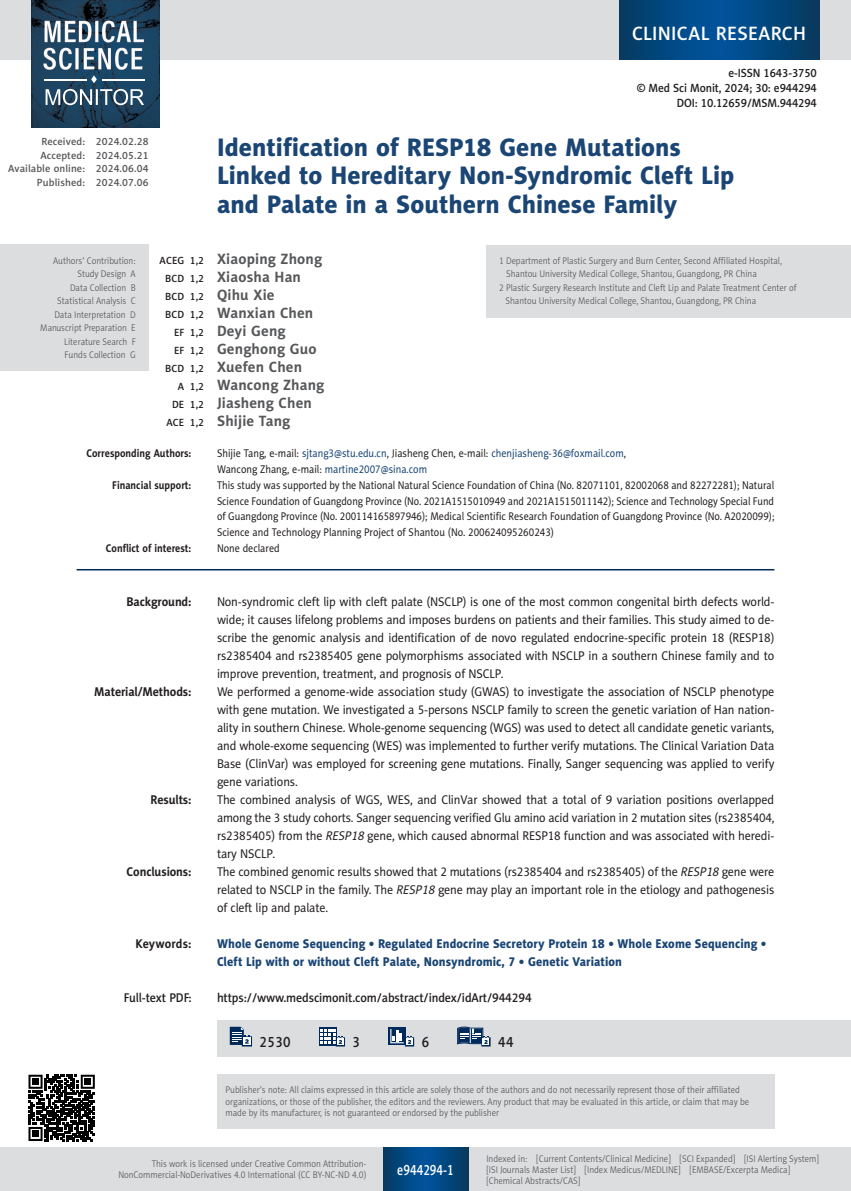
<style>
.page{position:relative;width:851px;height:1191px;background:#fff}
.page>*{position:absolute;margin:0;border:0;box-sizing:border-box;transform-origin:0 0}
.MSM_Tytul{font:25.5px/28.5px "Naomi Sans EFN Heavy";color:#1a4574}
.t1{font:19.5px "Naomi Sans EFN Medium";letter-spacing:.015em;color:#fff}
.MSM_Autorzy{font:700 15px "Naomi Sans EFN";letter-spacing:.01em;color:#57585a}
.t2{font:15px "Naomi Sans EFN Medium";color:#fff;scale:.8 1}
.MSM_dane{font:15px "Naomi Sans EFN Medium";letter-spacing:.03em;color:#231f20;scale:.9 1}
.MSM_Summary_body{font:12.75px/18px "Naomi Sans EFN";letter-spacing:-.01em;color:#231f20;text-align:justify;scale:.95 1}
.MSM_keywords{font:12.75px/18px "Naomi Sans EFN Heavy";letter-spacing:.005em;color:#1a4574;scale:.95 1}
.MSM_full_text_pdf{font:12.75px "Naomi Sans EFN Medium";letter-spacing:-.01em;color:#231f20;scale:.95 1}
.MSM_Summary_body-2{font:700 12.75px "Naomi Sans EFN";letter-spacing:-.01em;color:#231f20;scale:.95 1}
.MSM_keywords-2{font:700 12.75px "Naomi Sans EFN";letter-spacing:.005em;color:#231f20;scale:.95 1}
.MSM_full_text_pdf-2{font:12px "Naomi Sans EFN Medium";letter-spacing:-.01em;color:#231f20;scale:.95 1}
.MSM_Adres{font:11.25px/15.8px "Naomi Sans EFN";color:#231f20;text-align:justify;scale:.9 1}
.MSM_Adres-2{font:11.25px/15.8px "Naomi Sans EFN";color:#1a4574;scale:.9 1}
.MSM_Adres-3{font:700 11.25px "Naomi Sans EFN";color:#231f20;scale:.9 1}
.MSM_Confilicts{font:700 11.25px "Naomi Sans EFN";color:#231f20;scale:.9 1}
.MSM_Confilicts-2{font:11.25px "Naomi Sans EFN";color:#231f20;scale:.9 1}
.t3{font:10.5px "Naomi Sans EFN Medium";letter-spacing:.01em;color:#57585a}
.MSM_pagina_indeksy{font:9.75px/11.2px "Naomi Sans EFN Light";color:#57585a;scale:.9 1}
.MSM_Afiliacja{font:9.75px/13.5px "Naomi Sans EFN Light";color:#57585a;scale:.9 1}
.s1{font-family:"Naomi Sans EFN Medium";font-weight:400;font-size:10.5px;color:#231f20}
.s2{color:#231f20}
.s3{font-style:italic}
</style>
<div class="page">
<div style="left:217px;top:1020px;width:633px;height:36px;background:#dcdddf"></div>
<svg style="left:230px;top:1026px;width:22px;height:20px"></svg>
<div style="left:319px;top:1027px;width:17px;height:18px;background:#00295c"></div>
<svg style="left:320px;top:1028px;width:25px;height:18px"></svg>
<div style="left:388px;top:1027px;width:18px;height:18px;background:#00295c"></div>
<svg style="left:390px;top:1029px;width:24px;height:17px"></svg>
<svg style="left:457px;top:1026px;width:33px;height:20px"></svg>
<hr style="left:77px;top:569px;width:697px;height:1px;background:#00295c">
<div style="left:0;top:244px;width:148px;height:126px;background:#dcdddf"></div>
<div style="left:486px;top:245px;width:364px;height:73px;background:#dcdddf"></div>
<svg style="left:28px;top:1074px;width:67px;height:67px"></svg>
<div style="left:217px;top:1074px;width:557px;height:54px;background:#dcdddf"></div>
<div style="left:0;top:1148px;width:850px;height:43px;background:#dcdddf"></div>
<svg style="left:383px;top:1147px;width:85px;height:43px;background:#02477e"></svg>
<div style="left:0;top:0;width:850px;height:60px;background:#dcdddf"></div>
<svg style="left:619px;top:0;width:200px;height:60px;background:#02477e"></svg>
<img style="left:32px;top:0;width:127px;height:128px">
<img style="left:45px;top:79px;width:41px;height:1px">
<img style="left:103px;top:79px;width:41px;height:1px">
<svg style="left:91px;top:75px;width:6px;height:8px"></svg>
<img style="left:46px;top:89px;width:98px;height:16px">
<h2 class="t1" style="left:632px;top:22px;width:175px">CLINICAL RESEARCH</h2>
<p class="MSM_full_text_pdf-2" style="left:728px;top:66px;width:95px">e-ISSN 1643-3750</p>
<p class="MSM_full_text_pdf-2" style="left:636px;top:81px;width:191px">© Med Sci Monit, 2024; 30: e944294</p>
<p class="MSM_full_text_pdf-2" style="left:676px;top:96px;width:149px">DOI: 10.12659/MSM.944294</p>
<p class="MSM_Tytul" style="left:217px;top:132px;width:518px">Identification of RESP18 Gene Mutations<br>Linked to Hereditary Non-Syndromic Cleft Lip and Palate in a Southern Chinese Family</p>
<p class="MSM_Autorzy" style="left:159px;top:250px;width:164px"><span class="s1">ACEG 1,2</span> Xiaoping Zhong</p>
<p class="MSM_Autorzy" style="left:165px;top:268px;width:137px"><span class="s1">BCD 1,2</span> Xiaosha Han</p>
<p class="MSM_Autorzy" style="left:165px;top:286px;width:111px"><span class="s1">BCD 1,2</span> Qihu Xie</p>
<p class="MSM_Autorzy" style="left:165px;top:304px;width:150px"><span class="s1">BCD 1,2</span> Wanxian Chen</p>
<p class="MSM_Autorzy" style="left:174px;top:322px;width:113px"><span class="s1">EF 1,2</span> Deyi Geng</p>
<p class="MSM_Autorzy" style="left:174px;top:340px;width:144px"><span class="s1">EF 1,2</span> Genghong Guo</p>
<p class="MSM_Autorzy" style="left:165px;top:358px;width:138px"><span class="s1">BCD 1,2</span> Xuefen Chen</p>
<p class="MSM_Autorzy" style="left:178px;top:376px;width:148px"><span class="s1">A 1,2</span> Wancong Zhang</p>
<p class="MSM_Autorzy" style="left:172px;top:394px;width:141px"><span class="s1">DE 1,2</span> Jiasheng Chen</p>
<p class="MSM_Autorzy" style="left:166px;top:412px;width:125px"><span class="s1">ACE 1,2</span> Shijie Tang</p>
<p class="MSM_Adres-3" style="left:86px;top:447px;width:118px">Corresponding Authors:</p>
<p class="MSM_Adres-2" style="left:217px;top:446px;width:456px"><span class="s2">Shijie Tang, e-mail:</span> sjtang3@stu.edu.cn<span class="s2">, Jiasheng Chen, e-mail:</span> chenjiasheng-36@foxmail.com<span class="s2">,<br>Wancong Zhang, e-mail:</span> martine2007@sina.com</p>
<p class="MSM_Adres-3" style="left:112px;top:478px;width:89px">Financial support:</p>
<p class="MSM_Adres" style="left:217px;top:477px;width:621px">This study was supported by the National Natural Science Foundation of China (No. 82071101, 82002068 and 82272281); Natural Science Foundation of Guangdong Province (No. 2021A1515010949 and 2021A1515011142); Science and Technology Special Fund of Guangdong Province (No. 200114165897946); Medical Scientific Research Foundation of Guangdong Province (No. A2020099); Science and Technology Planning Project of Shantou (No. 200624095260243)</p>
<p class="MSM_Confilicts" style="left:106px;top:541px;width:97px">Conflict of interest:</p>
<p class="MSM_Confilicts-2" style="left:217px;top:541px;width:71px">None declared</p>
<p class="t3" style="left:41px;top:136px;width:109px">Received: 2024.02.28</p>
<p class="t3" style="left:40px;top:149px;width:110px">Accepted: 2024.05.21</p>
<p class="t3" style="left:8px;top:163px;width:142px">Available online: 2024.06.04</p>
<p class="t3" style="left:37px;top:176px;width:113px">Published: 2024.07.06</p>
<p class="MSM_pagina_indeksy" style="left:53px;top:255px;width:93px">Authors’ Contribution:</p>
<p class="MSM_pagina_indeksy" style="left:77px;top:268px;width:66px">Study Design A</p>
<p class="MSM_pagina_indeksy" style="left:70px;top:282px;width:74px">Data Collection B</p>
<p class="MSM_pagina_indeksy" style="left:57px;top:295px;width:89px">Statistical Analysis C</p>
<p class="MSM_pagina_indeksy" style="left:54px;top:309px;width:92px">Data Interpretation D</p>
<p class="MSM_pagina_indeksy" style="left:40px;top:322px;width:107px">Manuscript Preparation E</p>
<p class="MSM_pagina_indeksy" style="left:64px;top:336px;width:81px">Literature Search F</p>
<p class="MSM_pagina_indeksy" style="left:65px;top:349px;width:80px">Funds Collection G</p>
<p class="MSM_Afiliacja" style="left:506px;top:254px;width:308px;text-indent:-7px">1 Department of Plastic Surgery and Burn Center, Second Affiliated Hospital,<br>Shantou University Medical College, Shantou, Guangdong, PR China</p>
<p class="MSM_Afiliacja" style="left:505px;top:281px;width:325px;text-indent:-6px">2 Plastic Surgery Research Institute and Cleft Lip and Palate Treatment Center of<br>Shantou University Medical College, Shantou, Guangdong, PR China</p>
<p class="MSM_Summary_body-2" style="left:126px;top:594px;width:70px">Background:</p>
<p class="MSM_Summary_body" style="left:217px;top:593px;width:588px">Non-syndromic cleft lip with cleft palate (NSCLP) is one of the most common congenital birth defects world&shy;wide; it causes lifelong problems and imposes burdens on patients and their families. This study aimed to de&shy;scribe the genomic analysis and identification of de novo regulated endocrine-specific protein 18 (RESP18) rs2385404 and rs2385405 gene polymorphisms associated with NSCLP in a southern Chinese family and to improve prevention, treatment, and prognosis of NSCLP.</p>
<p class="MSM_Summary_body-2" style="left:94px;top:684px;width:104px">Material/Methods:</p>
<p class="MSM_Summary_body" style="left:217px;top:683px;width:588px">We performed a genome-wide association study (GWAS) to investigate the association of NSCLP phenotype with gene mutation. We investigated a 5-persons NSCLP family to screen the genetic variation of Han nation&shy;ality in southern Chinese. Whole-genome sequencing (WGS) was used to detect all candidate genetic variants, and whole-exome sequencing (WES) was implemented to further verify mutations. The Clinical Variation Data Base (ClinVar) was employed for screening gene mutations. Finally, Sanger sequencing was applied to verify gene variations.</p>
<p class="MSM_Summary_body-2" style="left:150px;top:792px;width:45px">Results:</p>
<p class="MSM_Summary_body" style="left:217px;top:791px;width:588px">The combined analysis of WGS, WES, and ClinVar showed that a total of 9 variation positions overlapped among the 3 study cohorts. Sanger sequencing verified Glu amino acid variation in 2 mutation sites (rs2385404, rs2385405) from the <span class="s3">RESP18</span> gene, which caused abnormal RESP18 function and was associated with heredi&shy;tary NSCLP.</p>
<p class="MSM_Summary_body-2" style="left:127px;top:864px;width:70px">Conclusions:</p>
<p class="MSM_Summary_body" style="left:217px;top:863px;width:588px">The combined genomic results showed that 2 mutations (rs2385404 and rs2385405) of the <span class="s3">RESP18</span> gene were related to NSCLP in the family. The <span class="s3">RESP18</span> gene may play an important role in the etiology and pathogenesis of cleft lip and palate.</p>
<p class="MSM_keywords-2" style="left:135px;top:936px;width:60px">Keywords:</p>
<p class="MSM_keywords" style="left:217px;top:934px;width:580px">Whole Genome Sequencing • Regulated Endocrine Secretory Protein 18 • Whole Exome Sequencing •<br>Cleft Lip with or without Cleft Palate, Nonsyndromic, 7 • Genetic Variation</p>
<p class="MSM_full_text_pdf" style="left:124px;top:990px;width:73px">Full-text PDF:</p>
<p class="MSM_full_text_pdf" style="left:217px;top:990px;width:333px">https://www.medscimonit.com/abstract/index/idArt/944294</p>
<p class="MSM_dane" style="left:259px;top:1032px;width:36px">2530</p>
<p class="MSM_dane" style="left:352px;top:1032px;width:10px">3</p>
<p class="MSM_dane" style="left:421px;top:1032px;width:10px">6</p>
<p class="MSM_dane" style="left:498px;top:1032px;width:19px">44</p>
<p class="MSM_pagina_indeksy" style="left:225px;top:1084px;width:583px">Publisher’s note: All claims expressed in this article are solely those of the authors and do not necessarily represent those of their affiliated organizations, or those of the publisher, the editors and the reviewers. Any product that may be evaluated in this article, or claim that may be made by its manufacturer, is not guaranteed or endorsed by the publisher</p>
<p class="MSM_pagina_indeksy" style="left:118px;top:1158px;width:277px;text-align:right">This work is licensed under Creative Common Attribution-<br>NonCommercial-NoDerivatives 4.0 International (CC BY-NC-ND 4.0)</p>
<p class="t2" style="left:397px;top:1160px;width:72px">e944294-1</p>
<p class="MSM_pagina_indeksy" style="left:486px;top:1152px;width:371px">Indexed in: [Current Contents/Clinical Medicine] [SCI Expanded] [ISI Alerting System] [ISI Journals Master List] [Index Medicus/MEDLINE] [EMBASE/Excerpta Medica] [Chemical Abstracts/CAS]</p>
</div>
